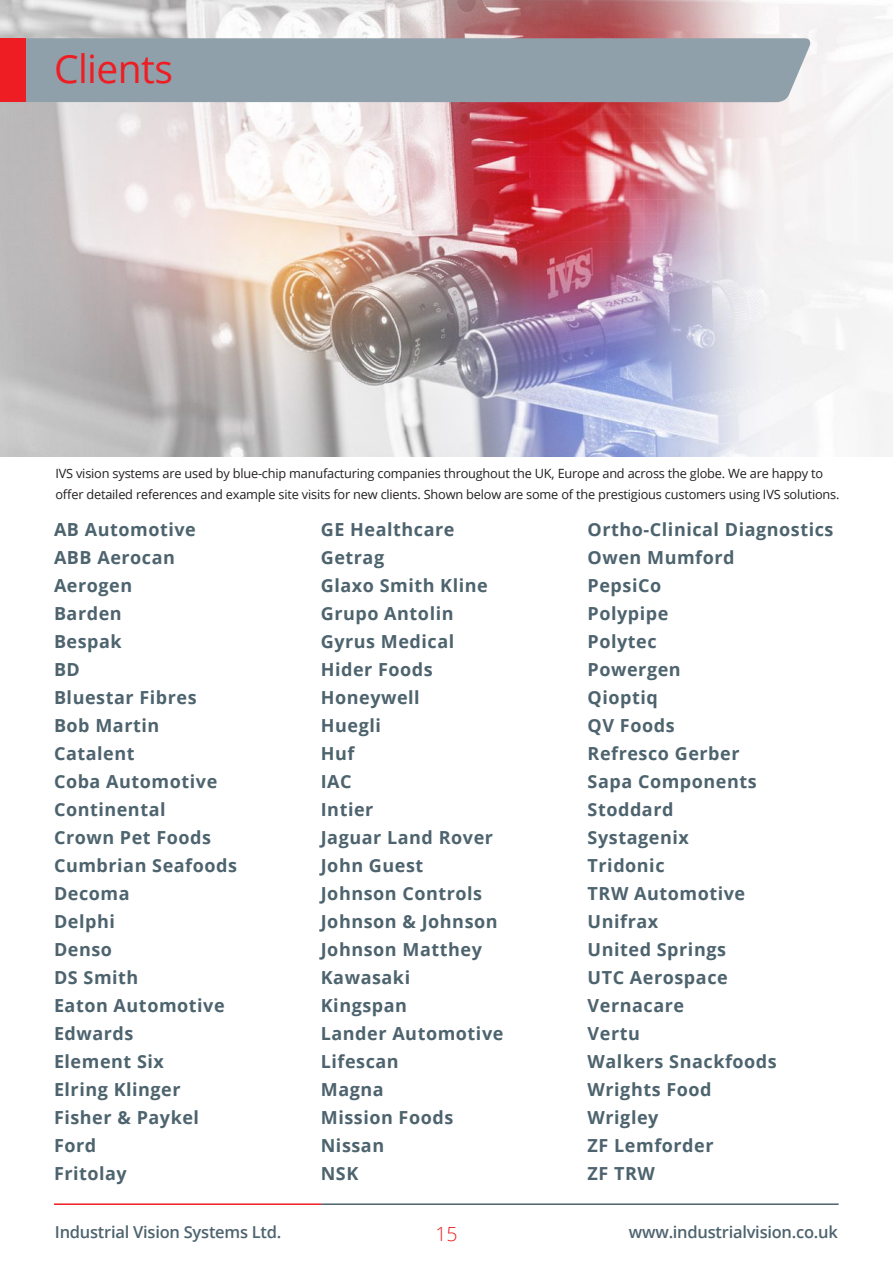
<style>
.page{position:relative;width:893px;height:1263px;background:#fff}
.page>*{position:absolute;margin:0;border:0;box-sizing:border-box;transform-origin:0 0}
.t1{font:39px "Open Sans";letter-spacing:-.015em;color:#ee1d23}
.t2{font:300 19.5px "Open Sans";color:#ee1d23}
.t3{font:700 18px/28px "Open Sans";letter-spacing:.03em;color:#4d636e}
.t4{font:600 16.5px "Open Sans";letter-spacing:-.015em;color:#4d636e}
.t5{font:12.75px/21px "Open Sans";letter-spacing:-.015em;color:#231f20}
</style>
<div class="page">
<img style="left:0;top:0;width:893px;height:456px">
<div style="left:26px;top:38px;width:787px;height:64px;background:#90a0aa"></div>
<div style="left:0;top:38px;width:26px;height:64px;background:#ee1d23"></div>
<hr style="left:54px;top:1203px;width:267px;height:2px;background:#ee1d23">
<h1 class="t1" style="left:54px;top:42px;width:121px">Clients</h1>
<p class="t5" style="left:55px;top:462px;width:786px">IVS vision systems are used by blue-chip manufacturing companies throughout the UK, Europe and across the globe. We are happy to offer detailed references and example site visits for new clients. Shown below are some of the prestigious customers using IVS solutions.</p>
<p class="t3" style="left:54px;top:515px;width:185px">AB Automotive<br>ABB Aerocan<br>Aerogen<br>Barden<br>Bespak<br>BD<br>Bluestar Fibres<br>Bob Martin<br>Catalent<br>Coba Automotive<br>Continental<br>Crown Pet Foods<br>Cumbrian Seafoods<br>Decoma<br>Delphi<br>Denso<br>DS Smith<br>Eaton Automotive<br>Edwards<br>Element Six<br>Elring Klinger<br>Fisher &amp; Paykel<br>Ford<br>Fritolay</p>
<p class="t3" style="left:321px;top:515px;width:184px">GE Healthcare<br>Getrag<br>Glaxo Smith Kline<br>Grupo Antolin<br>Gyrus Medical<br>Hider Foods<br>Honeywell<br>Huegli<br>Huf<br>IAC<br>Intier<br>Jaguar Land Rover<br>John Guest<br>Johnson Controls<br>Johnson &amp; Johnson<br>Johnson Matthey<br>Kawasaki<br>Kingspan<br>Lander Automotive<br>Lifescan<br>Magna<br>Mission Foods<br>Nissan<br>NSK</p>
<p class="t3" style="left:588px;top:515px;width:247px">Ortho-Clinical Diagnostics<br>Owen Mumford<br>PepsiCo<br>Polypipe<br>Polytec<br>Powergen<br>Qioptiq<br>QV Foods<br>Refresco Gerber<br>Sapa Components<br>Stoddard<br>Systagenix<br>Tridonic<br>TRW Automotive<br>Unifrax<br>United Springs<br>UTC Aerospace<br>Vernacare<br>Vertu<br>Walkers Snackfoods<br>Wrights Food<br>Wrigley<br>ZF Lemforder<br>ZF TRW</p>
<p class="t4" style="left:55px;top:1221px;width:228px">Industrial Vision Systems Ltd.</p>
<p class="t2" style="left:435px;top:1220px;width:23px">15</p>
<p class="t4" style="left:629px;top:1221px;width:210px">www.industrialvision.co.uk</p>
</div>
